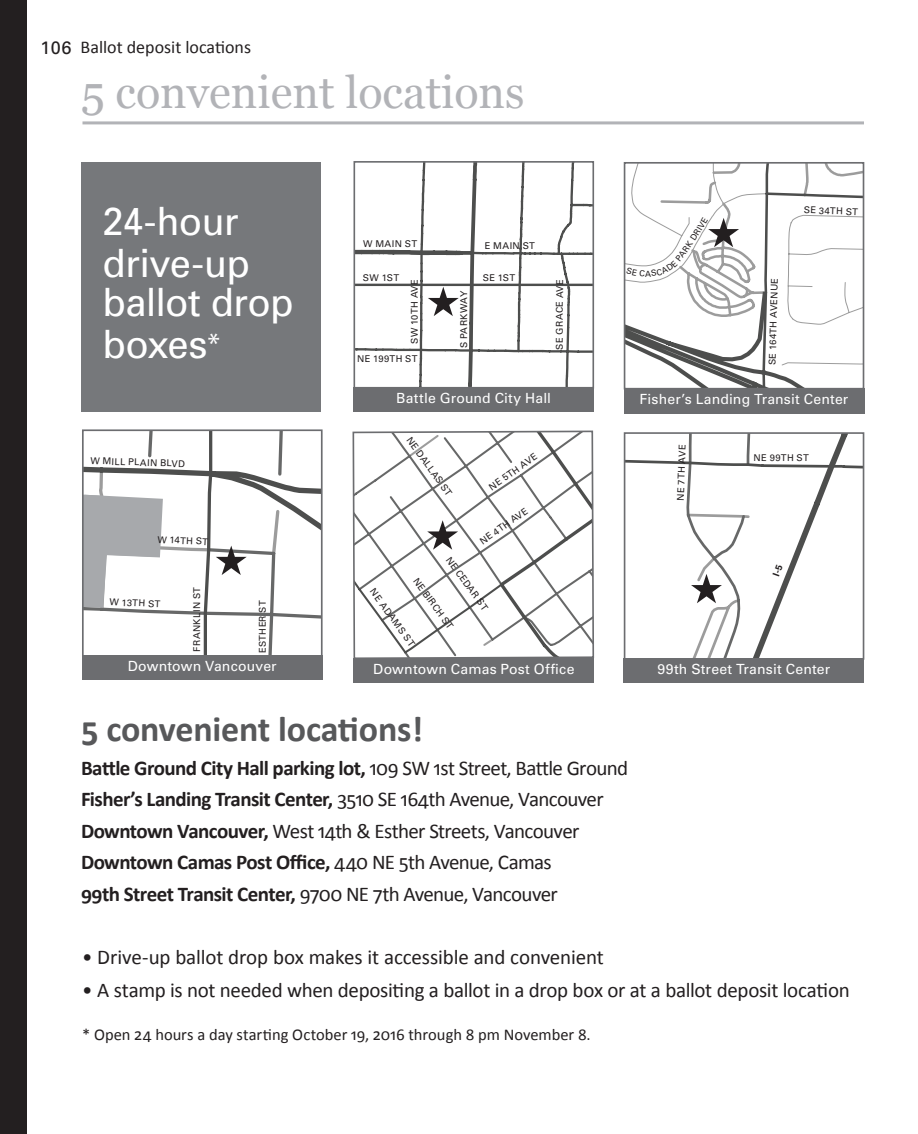
<style>
.page{position:relative;width:918px;height:1134px;background:#fff}
.page>*{position:absolute;margin:0;border:0;box-sizing:border-box;transform-origin:0 0}
.t1{font:45px "Georgia";color:#b2b3b7}
.t2{font:39px/41px "Univers";letter-spacing:-.02em;color:#fff}
.t3{font:700 36px "Calibri";letter-spacing:-.005em;color:#57585a}
.t4{font:21px/31.5px "Calibri";letter-spacing:-.035em;color:#231f20}
.t5{font:21px "Calibri";letter-spacing:-.015em;color:#231f20}
.t6{font:18px "Calibri";color:#231f20}
.t7{font:16.5px "Calibri";color:#231f20}
.t8{font:13.95px "Univers LT Std";letter-spacing:.01em;color:#fff}
.t9{font:9.3px "Univers LT Std";letter-spacing:.04em;color:#231f20}
.t10{font:9.3px "Univers LT Std";letter-spacing:.01em;color:#231f20}
.s1{font-family:"Univers"}
.s2{font-size:27px}
.s3{font-weight:700}
</style>
<div class="page">
<div style="left:0;top:0;width:27px;height:1134px;background:#231f20"></div>
<div style="left:82px;top:163px;width:239px;height:249px;background:#76787b"></div>
<hr style="left:82px;top:121px;width:782px;height:3px;background:#b2b3b7">
<svg style="left:642px;top:435px;width:219px;height:222px"></svg>
<div style="left:624px;top:432px;width:240px;height:228px;border:2px solid #6c6d70"></div>
<div style="left:624px;top:658px;width:240px;height:25px;background:#6c6d70"></div>
<svg style="left:691px;top:574px;width:31px;height:29px"></svg>
<svg style="left:148px;top:432px;width:172px;height:222px"></svg>
<div style="left:82px;top:429px;width:241px;height:228px;border:2px solid #6c6d70"></div>
<div style="left:82px;top:656px;width:241px;height:24px;background:#6c6d70"></div>
<svg style="left:83px;top:457px;width:239px;height:156px"></svg>
<div style="left:353px;top:387px;width:241px;height:25px;background:#6c6d70"></div>
<svg style="left:354px;top:162px;width:239px;height:225px"></svg>
<div style="left:624px;top:389px;width:240px;height:25px;background:#6c6d70"></div>
<div style="left:354px;top:658px;width:240px;height:25px;background:#6c6d70"></div>
<svg style="left:353px;top:431px;width:240px;height:227px"></svg>
<svg style="left:773px;top:564px;width:10px;height:12px"></svg>
<svg style="left:625px;top:163px;width:239px;height:226px"></svg>
<p class="t6" style="left:40px;top:36px;width:212px"><span class="s1">106</span> Ballot deposit locations</p>
<h1 class="t1" style="left:81px;top:60px;width:445px">5 convenient locations</h1>
<h2 class="t2" style="left:103px;top:200px;width:192px">24-hour drive-up ballot drop boxes<span class="s2">*</span></h2>
<p class="t9" style="left:91px;top:455px;width:96px;rotate:2deg">W MILL PLAIN BLVD</p>
<p class="t9" style="left:158px;top:534px;width:52px;rotate:2deg">W 14TH ST</p>
<p class="t9" style="left:110px;top:596px;width:52px;rotate:2deg">W 13TH ST</p>
<p class="t9" style="left:191px;top:652px;width:66px;rotate:-90deg">FRANKLIN ST</p>
<p class="t9" style="left:257px;top:653px;width:55px;rotate:-90deg">ESTHER ST</p>
<p class="t8" style="left:128px;top:658px;width:150px">Downtown Vancouver</p>
<p class="t9" style="left:363px;top:238px;width:55px;rotate:1deg">W MAIN ST</p>
<p class="t9" style="left:485px;top:240px;width:52px">E MAIN ST</p>
<p class="t9" style="left:409px;top:344px;width:66px;rotate:-90deg">SW 10TH AVE</p>
<p class="t9" style="left:554px;top:350px;width:72px;rotate:-90deg">SE GRACE AVE</p>
<p class="t9" style="left:357px;top:353px;width:62px">NE 199TH ST</p>
<p class="t9" style="left:363px;top:272px;width:38px;rotate:1deg">SW 1ST</p>
<p class="t9" style="left:483px;top:272px;width:34px;rotate:1deg">SE 1ST</p>
<p class="t10" style="left:458px;top:348px;width:59px;rotate:-90deg">S PARKWAY</p>
<p class="t8" style="left:396px;top:390px;width:156px">Battle Ground City Hall</p>
<p class="t9" style="left:413px;top:435px;width:72px;rotate:54deg">NE DALLAS ST</p>
<p class="t9" style="left:487px;top:483px;width:58px;rotate:-35deg">NE 5TH AVE</p>
<p class="t9" style="left:478px;top:538px;width:58px;rotate:-35deg">NE 4TH AVE</p>
<p class="t9" style="left:453px;top:554px;width:66px;rotate:54deg">NE CEDAR ST</p>
<p class="t9" style="left:420px;top:575px;width:62px;rotate:54deg">NE BIRCH ST</p>
<p class="t9" style="left:377px;top:586px;width:71px;rotate:54deg">NE ADAMS ST</p>
<p class="t8" style="left:373px;top:661px;width:203px">Downtown Camas Post Office</p>
<p class="t9" style="left:767px;top:365px;width:89px;rotate:-89deg">SE 164TH AVENUE</p>
<p class="t9" style="left:804px;top:204px;width:56px;rotate:2deg">SE 34TH ST</p>
<p class="t8" style="left:640px;top:391px;width:210px">Fisher’s Landing Transit Center</p>
<p class="t9" style="left:675px;top:501px;width:58px;rotate:-88deg">NE 7TH AVE</p>
<p class="t9" style="left:754px;top:452px;width:57px;rotate:1deg">NE 99TH ST</p>
<p class="t8" style="left:658px;top:661px;width:174px">99th Street Transit Center</p>
<h3 class="t3" style="left:81px;top:706px;width:344px">5 convenient locations!</h3>
<p class="t4" style="left:81px;top:752px;width:549px"><span class="s3">Battle Ground City Hall parking lot,</span> 109 SW 1st Street, Battle Ground <span class="s3">Fisher’s Landing Transit Center,</span> 3510 SE 164th Avenue, Vancouver <span class="s3">Downtown Vancouver,</span> West 14th &amp; Esther Streets, Vancouver <span class="s3">Downtown Camas Post Office,</span> 440 NE 5th Avenue, Camas<br><span class="s3">99th Street Transit Center,</span> 9700 NE 7th Avenue, Vancouver</p>
<p class="t5" style="left:82px;top:943px;width:523px">• Drive-up ballot drop box makes it accessible and convenient</p>
<p class="t5" style="left:82px;top:977px;width:769px">• A stamp is not needed when depositing a ballot in a drop box or at a ballot deposit location</p>
<p class="t7" style="left:82px;top:1025px;width:510px">* Open 24 hours a day starting October 19, 2016 through 8 pm November 8.</p>
</div>
